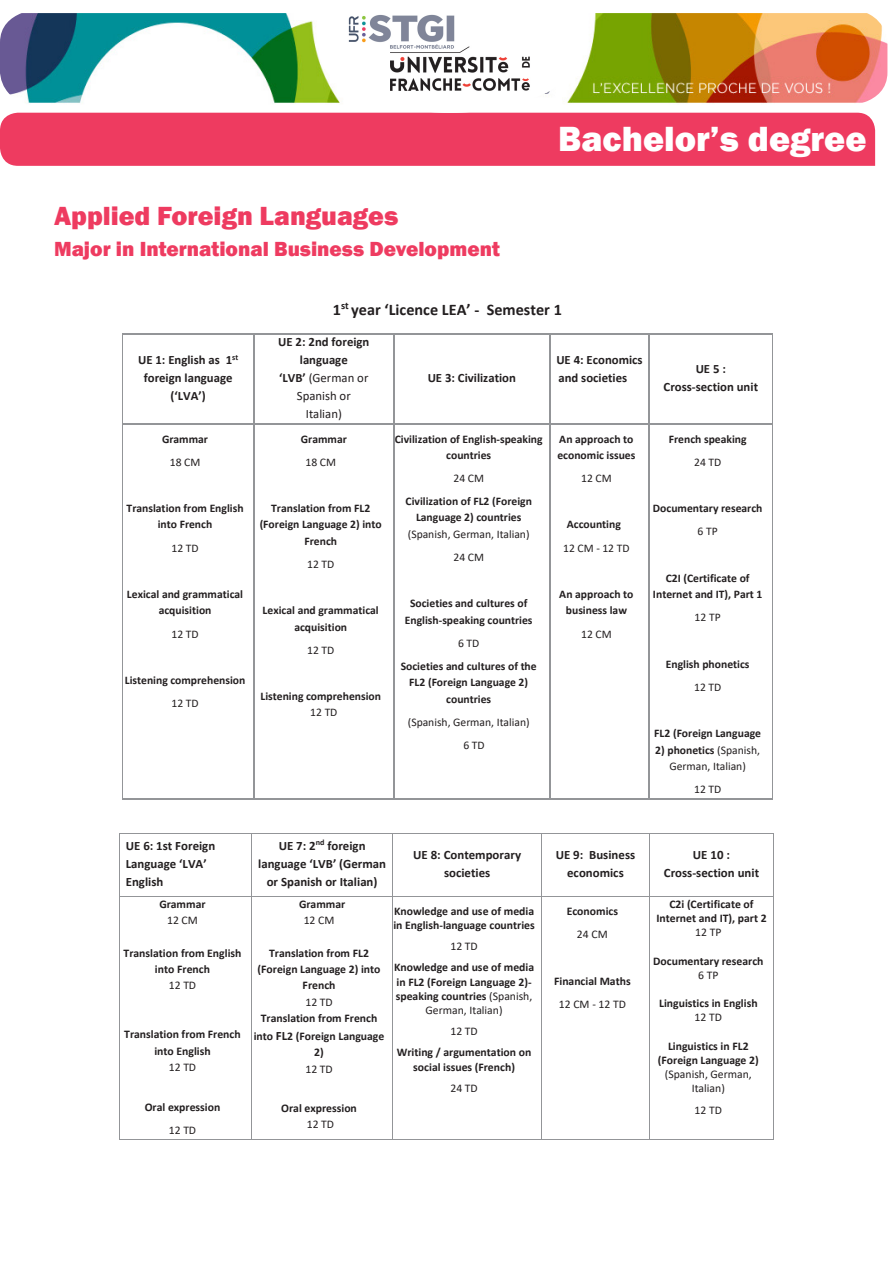
<style>
.page{position:relative;width:893px;height:1263px;background:#fff}
.page>*{position:absolute;margin:0;border:0;box-sizing:border-box;transform-origin:0 0}
.t1{font:800 36px "Franklin Gothic";color:#fff}
.t2{font:800 27px "Franklin Gothic";color:#ee3b60}
.t3{font:800 21px "Franklin Gothic";color:#ee3b60}
.t4{font:700 16.2px "Calibri";color:#231f20}
.t5{font:700 12.75px/17.9px "Calibri";color:#231f20;text-align:center}
.t6{font:700 11.7px/16.4px "Calibri";color:#231f20;text-align:center}
.t7{font:11.7px "Calibri";color:#231f20}
.t8{font:700 11.55px/16.2px "Calibri";color:#231f20;text-align:center}
.t9{font:11.55px/16.2px "Calibri";color:#231f20;text-align:center}
.s1{font-weight:400}
.s2{font-weight:700}
.s3{font-size:12.75px}
</style>
<div class="page">
<div style="left:0;top:113px;width:875px;height:53px;background:#ee3b60"></div>
<img style="left:0;top:13px;width:887px;height:91px">
<svg style="left:318px;top:13px;width:264px;height:100px"></svg>
<img style="left:326px;top:13px;width:248px;height:100px">
<hr style="left:123px;top:333px;width:131px;height:1px;background:#939598">
<hr style="left:123px;top:334px;width:131px;height:1px;background:#939598">
<hr style="left:254px;top:333px;width:139px;height:1px;background:#939598">
<hr style="left:254px;top:334px;width:139px;height:1px;background:#939598">
<hr style="left:394px;top:333px;width:156px;height:1px;background:#939598">
<hr style="left:394px;top:334px;width:156px;height:1px;background:#939598">
<hr style="left:550px;top:333px;width:99px;height:1px;background:#939598">
<hr style="left:550px;top:334px;width:99px;height:1px;background:#939598">
<hr style="left:649px;top:333px;width:123px;height:1px;background:#939598">
<hr style="left:649px;top:334px;width:123px;height:1px;background:#939598">
<hr style="left:123px;top:334px;width:1px;height:90px;background:#939598">
<hr style="left:122px;top:334px;width:1px;height:90px;background:#939598">
<hr style="left:254px;top:334px;width:1px;height:90px;background:#939598">
<hr style="left:394px;top:334px;width:1px;height:90px;background:#939598">
<hr style="left:393px;top:334px;width:1px;height:90px;background:#939598">
<hr style="left:550px;top:334px;width:1px;height:90px;background:#939598">
<hr style="left:649px;top:334px;width:1px;height:90px;background:#939598">
<hr style="left:773px;top:334px;width:1px;height:90px;background:#939598">
<hr style="left:772px;top:334px;width:1px;height:90px;background:#939598">
<hr style="left:123px;top:424px;width:131px;height:1px;background:#939598">
<hr style="left:254px;top:424px;width:139px;height:1px;background:#939598">
<hr style="left:394px;top:424px;width:156px;height:1px;background:#939598">
<hr style="left:550px;top:424px;width:99px;height:1px;background:#939598">
<hr style="left:649px;top:424px;width:123px;height:1px;background:#939598">
<hr style="left:123px;top:425px;width:1px;height:373px;background:#939598">
<hr style="left:122px;top:425px;width:1px;height:373px;background:#939598">
<hr style="left:123px;top:799px;width:131px;height:1px;background:#939598">
<hr style="left:123px;top:798px;width:131px;height:1px;background:#939598">
<hr style="left:254px;top:425px;width:1px;height:373px;background:#939598">
<hr style="left:254px;top:799px;width:139px;height:1px;background:#939598">
<hr style="left:254px;top:798px;width:139px;height:1px;background:#939598">
<hr style="left:394px;top:425px;width:1px;height:373px;background:#939598">
<hr style="left:393px;top:425px;width:1px;height:373px;background:#939598">
<hr style="left:394px;top:799px;width:156px;height:1px;background:#939598">
<hr style="left:394px;top:798px;width:156px;height:1px;background:#939598">
<hr style="left:550px;top:425px;width:1px;height:373px;background:#939598">
<hr style="left:550px;top:799px;width:99px;height:1px;background:#939598">
<hr style="left:550px;top:798px;width:99px;height:1px;background:#939598">
<hr style="left:649px;top:425px;width:1px;height:373px;background:#939598">
<hr style="left:649px;top:799px;width:123px;height:1px;background:#939598">
<hr style="left:649px;top:798px;width:123px;height:1px;background:#939598">
<hr style="left:773px;top:425px;width:1px;height:373px;background:#939598">
<hr style="left:772px;top:425px;width:1px;height:373px;background:#939598">
<p class="t2" style="left:54px;top:198px;width:346px">Applied Foreign Languages</p>
<p class="t3" style="left:54px;top:236px;width:447px">Major in International Business Development</p>
<h1 class="t1" style="left:558px;top:115px;width:310px">Bachelor’s degree</h1>
<p class="t5" style="left:138px;top:351px;width:102px">UE 1: English as 1<sup>st </sup>foreign language (‘LVA’)</p>
<p class="t8" style="left:162px;top:427px;width:47px;line-height:23.2px">Grammar<br><span class="s1">18 CM</span></p>
<p class="t8" style="left:127px;top:500px;width:119px">Translation from English into French</p>
<p class="t9" style="left:171px;top:539px;width:29px">12 TD</p>
<p class="t8" style="left:127px;top:586px;width:118px">Lexical and grammatical acquisition</p>
<p class="t9" style="left:171px;top:625px;width:29px">12 TD</p>
<p class="t8" style="left:125px;top:668px;width:122px;line-height:23.2px">Listening comprehension<br><span class="s1">12 TD</span></p>
<p class="t4" style="left:333px;top:298px;width:231px">1<sup>st</sup> year ‘Licence LEA’ - Semester 1</p>
<p class="t5" style="left:278px;top:333px;width:93px">UE 2: 2nd foreign language<br>‘LVB’ <span class="s1">(German or<br>Spanish or<br>Italian)</span></p>
<p class="t8" style="left:301px;top:427px;width:47px;line-height:23.2px">Grammar<br><span class="s1">18 CM</span></p>
<p class="t8" style="left:260px;top:500px;width:124px">Translation from FL2 (Foreign Language 2) into<br>French</p>
<p class="t9" style="left:307px;top:556px;width:29px">12 TD</p>
<p class="t8" style="left:263px;top:602px;width:118px">Lexical and grammatical acquisition</p>
<p class="t9" style="left:307px;top:641px;width:29px">12 TD</p>
<p class="t8" style="left:260px;top:688px;width:122px">Listening comprehension<br><span class="s1">12 TD</span></p>
<p class="t5" style="left:428px;top:369px;width:90px">UE 3: Civilization</p>
<p class="t8" style="left:395px;top:430px;width:149px">Civilization of English-speaking countries</p>
<p class="t8" style="left:406px;top:466px;width:128px;line-height:23.2px"><span class="s1">24 CM<br></span>Civilization of FL2 (Foreign</p>
<p class="t9" style="left:408px;top:509px;width:123px"><span class="s2">Language 2) countries </span>(Spanish, German, Italian)</p>
<p class="t9" style="left:453px;top:549px;width:32px">24 CM</p>
<p class="t8" style="left:405px;top:595px;width:129px">Societies and cultures of<br>English-speaking countries</p>
<p class="t8" style="left:401px;top:631px;width:138px;line-height:23.2px"><span class="s1">6 TD<br></span>Societies and cultures of the</p>
<p class="t8" style="left:409px;top:674px;width:120px">FL2 (Foreign Language 2) countries</p>
<p class="t9" style="left:463px;top:710px;width:68px;line-height:23.2px;text-align:left;text-indent:-56px">(Spanish, German, Italian)<br>6 TD</p>
<p class="t5" style="left:556px;top:351px;width:88px;text-align:left">UE 4: Economics and societies</p>
<p class="t5" style="left:664px;top:360px;width:96px">UE 5 :<br>Cross-section unit</p>
<p class="t8" style="left:557px;top:430px;width:79px;text-align:left">An approach to economic issues</p>
<p class="t9" style="left:581px;top:470px;width:32px">12 CM</p>
<p class="t8" style="left:563px;top:513px;width:68px;line-height:23.2px">Accounting<br><span class="s1">12 CM - 12 TD</span></p>
<p class="t8" style="left:559px;top:586px;width:76px">An approach to business law</p>
<p class="t9" style="left:581px;top:625px;width:32px">12 CM</p>
<p class="t8" style="left:669px;top:427px;width:79px;line-height:23.2px">French speaking<br><span class="s1">24 TD</span></p>
<p class="t8" style="left:653px;top:496px;width:111px;line-height:23.2px">Documentary research<br><span class="s1">6 TP</span></p>
<p class="t8" style="left:653px;top:570px;width:111px">C2I (Certificate of<br>Internet and IT), Part 1</p>
<p class="t9" style="left:695px;top:609px;width:28px">12 TP</p>
<p class="t8" style="left:666px;top:652px;width:85px;line-height:23.2px">English phonetics<br><span class="s1">12 TD</span></p>
<p class="t8" style="left:654px;top:725px;width:108px">FL2 (Foreign Language</p>
<p class="t9" style="left:655px;top:741px;width:106px"><span class="s2">2) phonetics</span> (Spanish,<br>German, Italian)</p>
<p class="t9" style="left:694px;top:781px;width:29px">12 TD</p>
<p class="t5" style="left:126px;top:837px;width:91px;text-align:left">UE 6: 1st Foreign<br>Language ‘LVA’<br>English</p>
<p class="t5" style="left:258px;top:837px;width:129px">UE 7: 2<sup>nd</sup> foreign language ‘LVB’ (German or Spanish or Italian)</p>
<p class="t5" style="left:413px;top:846px;width:109px">UE 8: Contemporary societies</p>
<p class="t5" style="left:556px;top:846px;width:81px">UE 9: Business economics</p>
<p class="t5" style="left:664px;top:846px;width:97px">UE 10 :<br>Cross-section unit</p>
<p class="t6" style="left:159px;top:895px;width:48px">Grammar<br><span class="s1">12 CM</span></p>
<p class="t6" style="left:124px;top:944px;width:119px">Translation from English into French<br><span class="s1">12 TD</span></p>
<p class="t6" style="left:656px;top:896px;width:112px;line-height:14.2px">C2i (Certificate of<br>Internet and IT), part 2<br><span class="s1">12 TP</span></p>
<p class="t6" style="left:653px;top:953px;width:112px;line-height:14.2px">Documentary research<br><span class="s1">6 TP</span></p>
<p class="t6" style="left:659px;top:996px;width:100px;line-height:14.2px">Linguistics in English<br><span class="s1">12 TD</span></p>
<p class="t6" style="left:658px;top:1039px;width:102px;line-height:14.2px">Linguistics in FL2 (Foreign Language 2) <span class="s1">(Spanish, German,<br>Italian)</span></p>
<p class="t7" style="left:695px;top:1101px;width:29px">12 TD</p>
<p class="t6" style="left:299px;top:895px;width:48px">Grammar<br><span class="s1">12 CM</span></p>
<p class="t6" style="left:258px;top:944px;width:125px">Translation from FL2 (Foreign Language 2) into<br>French<br><span class="s1">12 TD<br></span>Translation from French</p>
<p class="t6" style="left:254px;top:1027px;width:132px">into <span class="s3">FL</span>2 (Foreign Language<br>2)<br><span class="s1">12 TD</span></p>
<p class="t6" style="left:281px;top:1100px;width:77px">Oral expression<br><span class="s1">12 TD</span></p>
<p class="t6" style="left:393px;top:903px;width:143px;line-height:14.2px;text-align:left">Knowledge and use of media in English-language countries</p>
<p class="t6" style="left:394px;top:935px;width:142px;line-height:21.1px"><span class="s1">12 TD<br></span>Knowledge and use of media</p>
<p class="t6" style="left:396px;top:974px;width:138px;line-height:14.2px">in FL2 (Foreign Language 2)- speaking countries <span class="s1">(Spanish,<br>German, Italian)</span></p>
<p class="t6" style="left:397px;top:1020px;width:136px;line-height:21.3px"><span class="s1">12 TD<br></span>Writing / argumentation on</p>
<p class="t6" style="left:413px;top:1056px;width:103px;line-height:21.1px">social issues (French)<br><span class="s1">24 TD</span></p>
<p class="t6" style="left:567px;top:899px;width:53px;line-height:23.4px">Economics<br><span class="s1">24 CM</span></p>
<p class="t6" style="left:554px;top:969px;width:78px;line-height:23.4px">Financial Maths<br><span class="s1">12 CM - 12 TD</span></p>
<p class="t6" style="left:124px;top:1026px;width:118px">Translation from French into English<br><span class="s1">12 TD</span></p>
<p class="t6" style="left:145px;top:1095px;width:77px;line-height:23.4px">Oral expression<br><span class="s1">12 TD</span></p>
</div>
